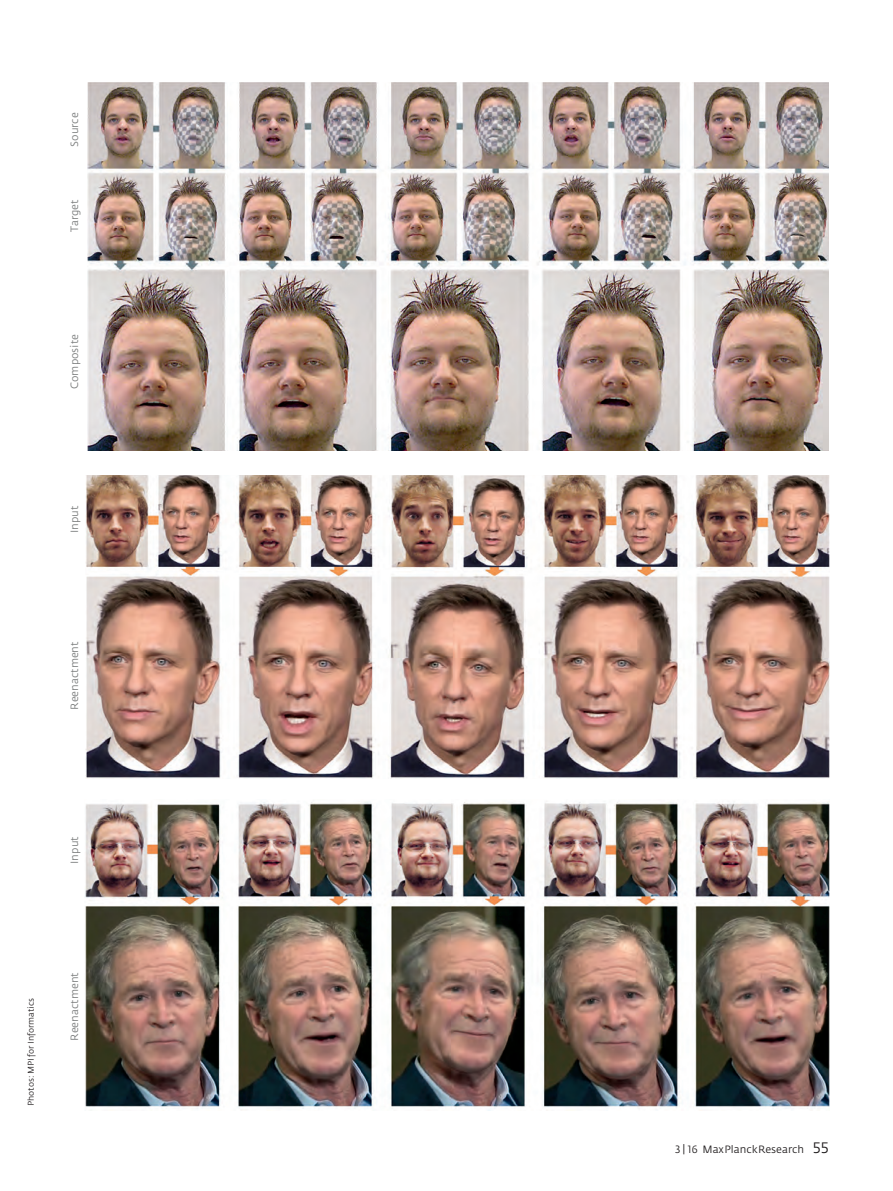
<style>
.page{position:relative;width:893px;height:1191px;background:#fff}
.page>*{position:absolute;margin:0;border:0;box-sizing:border-box;transform-origin:0 0}
.t1{font:10.5px "Fedra Sans";color:#7a7c7c}
.t2{font:10.5px "Fedra Sans";color:#231f20}
.t3{font:8.25px "Fedra Sans";color:#231f20}
.s1{font-family:"Fedra Sans Book SC"}
.s2{font-family:"Fedra Sans Book SC";font-size:15px}
</style>
<div class="page">
<img style="left:88px;top:83px;width:740px;height:368px">
<img style="left:85px;top:802px;width:744px;height:308px">
<img style="left:86px;top:475px;width:743px;height:303px">
<p class="t1" style="left:69px;top:147px;width:36px;rotate:-90deg">Source</p>
<p class="t1" style="left:69px;top:232px;width:33px;rotate:-90deg">Target</p>
<p class="t1" style="left:69px;top:389px;width:56px;rotate:-90deg">Composite</p>
<p class="t1" style="left:69px;top:533px;width:29px;rotate:-90deg">Input</p>
<p class="t1" style="left:69px;top:710px;width:70px;rotate:-90deg">Reenactment</p>
<p class="t1" style="left:69px;top:864px;width:29px;rotate:-90deg">Input</p>
<p class="t3" style="left:27px;top:1106px;width:110px;rotate:-90deg">Photos: MPI for Informatics</p>
<p class="t1" style="left:69px;top:1040px;width:70px;rotate:-90deg">Reenactment</p>
<p class="t2" style="left:675px;top:1144px;width:155px"><span class="s1">3 | 16</span> MaxPlanckResearch <span class="s2">55</span></p>
</div>
